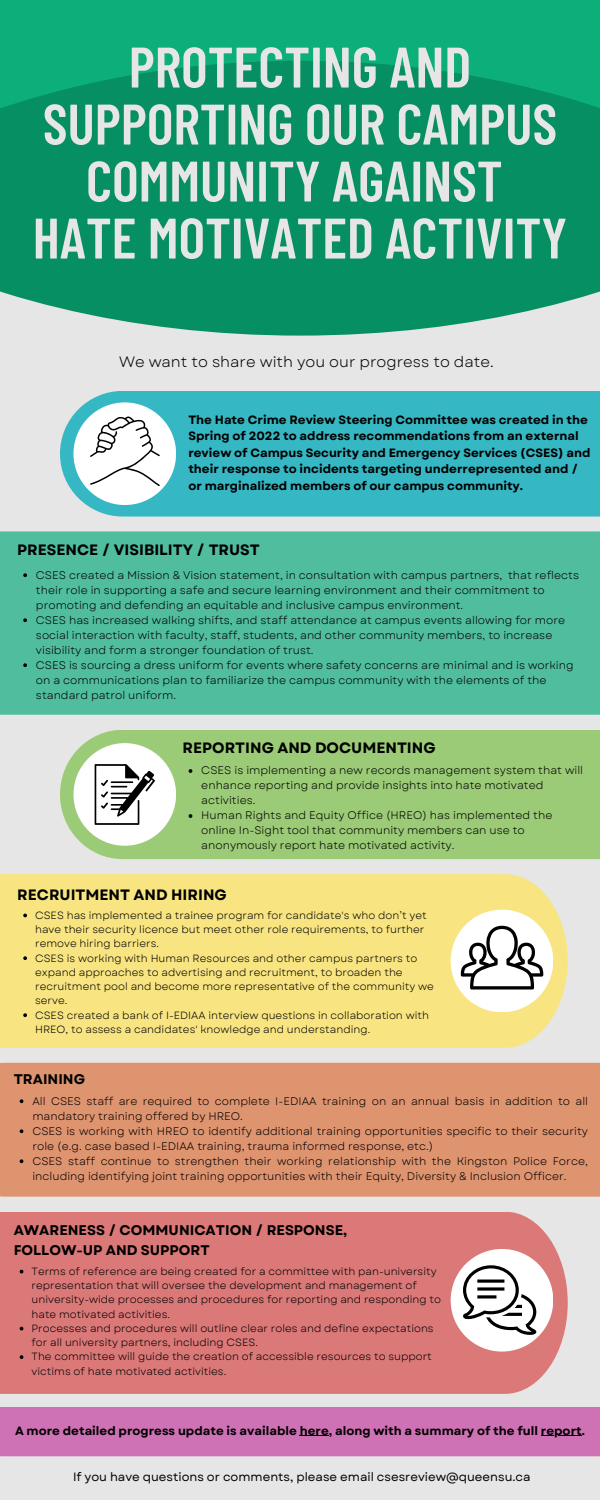
<style>
.page{position:relative;width:600px;height:1500px;background:#e6e6e6}
.page>*{position:absolute;margin:0;border:0;box-sizing:border-box;transform-origin:0 0}
.t1{font:600 57px/57px "Barlow Condensed";color:#e6e6e6;text-align:center}
.t2{font:700 15px "Garet";color:#000}
.t3{font:15px "Garet";color:#000}
.t4{font:700 14px "Garet";color:#000}
.t5{font:700 12px/16.5px "Garet";color:#000}
.t6{font:12px "Garet";color:#000}
.t7{font:11px/15px "Garet";color:#000}
.t8{font:10.5px/14.2px "Garet";color:#000}
</style>
<div class="page">
<div style="left:60px;top:391px;width:540px;height:126px;background:#36b7c4"></div>
<div style="left:0;top:531px;width:600px;height:184px;background:#50bd9f"></div>
<div style="left:60px;top:730px;width:540px;height:129px;background:#9bcb76"></div>
<div style="left:0;top:874px;width:568px;height:174px;background:#f8e582"></div>
<div style="left:0;top:1063px;width:600px;height:134px;background:#df9470"></div>
<div style="left:0;top:1212px;width:568px;height:182px;background:#db7878"></div>
<div style="left:73px;top:402px;width:103px;height:103px;background:#fff;border-radius:50%"></div>
<div style="left:451px;top:910px;width:102px;height:102px;background:#fff;border-radius:50%"></div>
<div style="left:73px;top:743px;width:103px;height:103px;background:#fff;border-radius:50%"></div>
<div style="left:451px;top:1249px;width:102px;height:103px;background:#fff;border-radius:50%"></div>
<div style="left:0;top:0;width:600px;height:336px;background:#068f62"></div>
<svg style="left:0;top:0;width:600px;height:108px;fill:#0caf7a"></svg>
<svg style="left:90px;top:416px;width:70px;height:70px"></svg>
<svg style="left:95px;top:764px;width:60px;height:61px"></svg>
<svg style="left:463px;top:1265px;width:73px;height:70px"></svg>
<svg style="left:461px;top:926px;width:82px;height:64px"></svg>
<svg style="left:23px;top:573px;width:4px;height:4px"></svg>
<svg style="left:23px;top:618px;width:4px;height:4px"></svg>
<svg style="left:23px;top:663px;width:4px;height:4px"></svg>
<svg style="left:189px;top:769px;width:3px;height:4px"></svg>
<svg style="left:189px;top:814px;width:3px;height:4px"></svg>
<svg style="left:23px;top:914px;width:4px;height:3px"></svg>
<svg style="left:23px;top:956px;width:4px;height:4px"></svg>
<svg style="left:23px;top:1013px;width:4px;height:4px"></svg>
<svg style="left:20px;top:1355px;width:3px;height:4px"></svg>
<div style="left:0;top:1407px;width:600px;height:49px;background:#cf71b5"></div>
<hr style="left:541px;top:1436px;width:41px;height:1px;background:#000">
<svg style="left:20px;top:1099px;width:3px;height:4px"></svg>
<svg style="left:20px;top:1129px;width:3px;height:4px"></svg>
<svg style="left:20px;top:1159px;width:3px;height:4px"></svg>
<p class="t1" style="left:43px;top:36px;width:516px">PROTECTING AND<br>SUPPORTING OUR CAMPUS<br>COMMUNITY AGAINST</p>
<p class="t1" style="left:33px;top:207px;width:536px">HATE MOTIVATED ACTIVITY</p>
<p class="t3" style="left:119px;top:351px;width:376px">We want to share with you our progress to date.</p>
<p class="t5" style="left:188px;top:412px;width:404px">The Hate Crime Review Steering Committee was created in the Spring of 2022 to address recommendations from an external review of Campus Security and Emergency Services (CSES) and their response to incidents targeting underrepresented and / or marginalized members of our campus community.</p>
<p class="t2" style="left:17px;top:539px;width:244px">PRESENCE / VISIBILITY / TRUST</p>
<p class="t7" style="left:36px;top:567px;width:545px">CSES created a Mission &amp; Vision statement, in consultation with campus partners, that reflects their role in supporting a safe and secure learning environment and their commitment to promoting and defending an equitable and inclusive campus environment.</p>
<p class="t7" style="left:36px;top:612px;width:531px">CSES has increased walking shifts, and staff attendance at campus events allowing for more social interaction with faculty, staff, students, and other community members, to increase visibility and form a stronger foundation of trust.</p>
<p class="t7" style="left:36px;top:657px;width:539px">CSES is sourcing a dress uniform for events where safety concerns are minimal and is working on a communications plan to familiarize the campus community with the elements of the standard patrol uniform.</p>
<p class="t2" style="left:183px;top:737px;width:255px">REPORTING AND DOCUMENTING</p>
<p class="t7" style="left:201px;top:763px;width:383px">CSES is implementing a new records management system that will enhance reporting and provide insights into hate motivated activities.</p>
<p class="t7" style="left:201px;top:808px;width:353px">Human Rights and Equity Office (HREO) has implemented the online In-Sight tool that community members can use to anonymously report hate motivated activity.</p>
<p class="t2" style="left:17px;top:884px;width:211px">RECRUITMENT AND HIRING</p>
<p class="t8" style="left:35px;top:908px;width:393px">CSES has implemented a trainee program for candidate's who don’t yet have their security licence but meet other role requirements, to further remove hiring barriers.</p>
<p class="t8" style="left:35px;top:951px;width:400px">CSES is working with Human Resources and other campus partners to expand approaches to advertising and recruitment, to broaden the recruitment pool and become more representative of the community we serve.</p>
<p class="t8" style="left:35px;top:1008px;width:396px">CSES created a bank of I-EDIAA interview questions in collaboration with<br>HREO, to assess a candidates' knowledge and understanding.</p>
<p class="t4" style="left:14px;top:1069px;width:73px">TRAINING</p>
<p class="t7" style="left:32px;top:1093px;width:557px">All CSES staff are required to complete I-EDIAA training on an annual basis in addition to all mandatory training offered by HREO.</p>
<p class="t7" style="left:32px;top:1123px;width:557px">CSES is working with HREO to identify additional training opportunities specific to their security role (e.g. case based I-EDIAA training, trauma informed response, etc.)</p>
<p class="t7" style="left:32px;top:1153px;width:557px">CSES staff continue to strengthen their working relationship with the Kingston Police Force, including identifying joint training opportunities with their Equity, Diversity &amp; Inclusion Officer.</p>
<p class="t4" style="left:14px;top:1220px;width:335px">AWARENESS / COMMUNICATION / RESPONSE,</p>
<p class="t4" style="left:14px;top:1240px;width:197px">FOLLOW-UP AND SUPPORT</p>
<p class="t8" style="left:32px;top:1264px;width:411px">Terms of reference are being created for a committee with pan-university representation that will oversee the development and management of university-wide processes and procedures for reporting and responding to hate motivated activities.</p>
<p class="t8" style="left:32px;top:1321px;width:404px">Processes and procedures will outline clear roles and define expectations for all university partners, including CSES.</p>
<p class="t8" style="left:32px;top:1350px;width:402px">The committee will guide the creation of accessible resources to support victims of hate motivated activities.</p>
<p class="t5" style="left:15px;top:1422px;width:571px">A more detailed progress update is available here, along with a summary of the full report.</p>
<p class="t6" style="left:73px;top:1469px;width:459px">If you have questions or comments, please email csesreview@queensu.ca</p>
</div>
